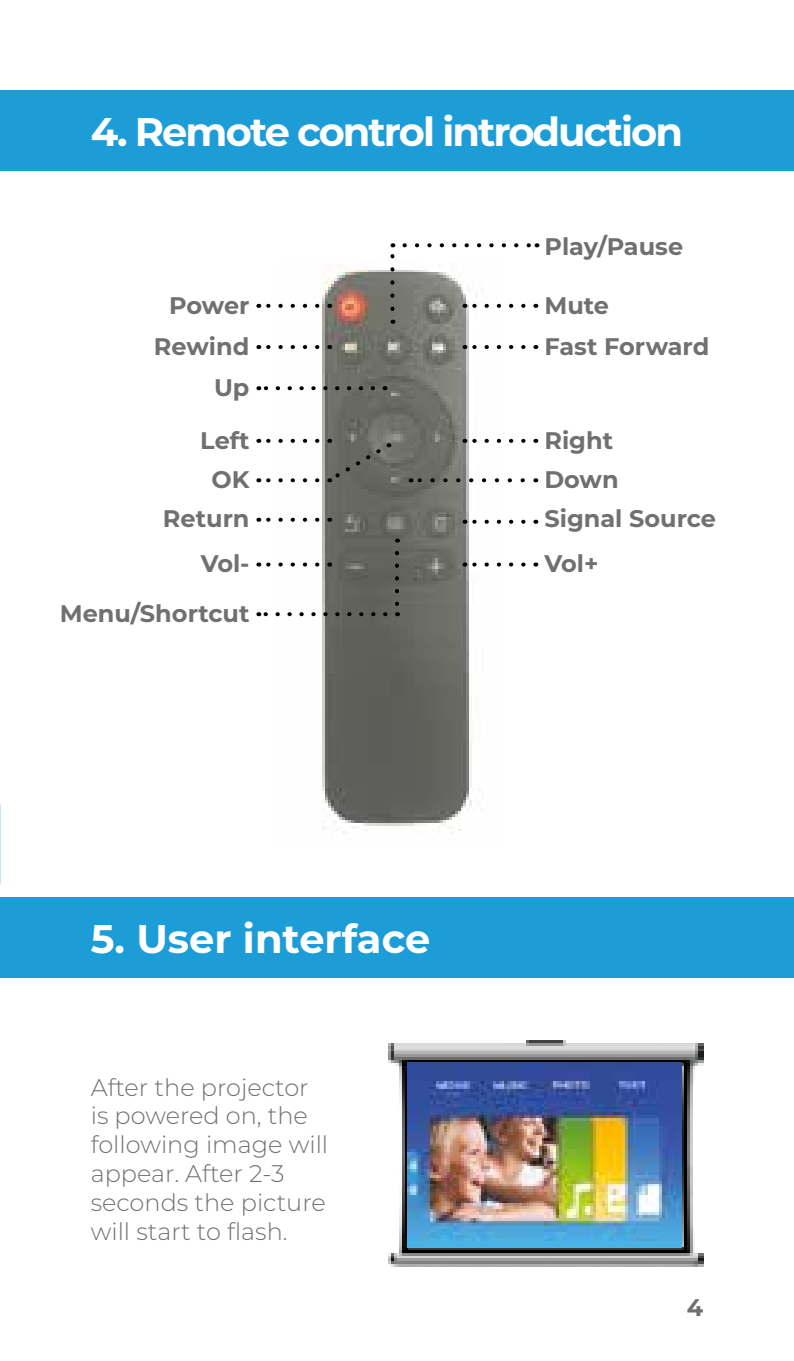
<style>
.page{position:relative;width:794px;height:1361px;background:#fff}
.page>*{position:absolute;margin:0;border:0;box-sizing:border-box;transform-origin:0 0}
.t1{font:700 40px "Montserrat";letter-spacing:-.05em;color:#fff}
.t2{font:700 40px "Montserrat";color:#fff}
.t3{font:300 24px/28.8px "Montserrat";color:#71706f}
.t4{font:700 24px/39.6px "Montserrat";color:#71706f;text-align:right}
</style>
<div class="page">
<div style="left:0;top:91px;width:794px;height:80px;background:#1d9dd8"></div>
<hr style="left:793px;top:639px;width:1px;height:80px;background:#1d9dd8">
<div style="left:0;top:897px;width:794px;height:80px;background:#1d9dd8"></div>
<img style="left:277px;top:264px;width:223px;height:570px">
<svg style="left:404px;top:243px;width:126px;height:4px"></svg>
<svg style="left:390px;top:243px;width:4px;height:66px"></svg>
<svg style="left:464px;top:304px;width:59px;height:4px"></svg>
<svg style="left:258px;top:304px;width:59px;height:4px"></svg>
<svg style="left:464px;top:345px;width:59px;height:4px"></svg>
<svg style="left:258px;top:345px;width:59px;height:4px"></svg>
<svg style="left:258px;top:439px;width:59px;height:4px"></svg>
<svg style="left:464px;top:439px;width:59px;height:4px"></svg>
<svg style="left:464px;top:520px;width:59px;height:4px"></svg>
<svg style="left:464px;top:562px;width:59px;height:4px"></svg>
<svg style="left:417px;top:478px;width:106px;height:4px"></svg>
<svg style="left:258px;top:518px;width:59px;height:4px"></svg>
<svg style="left:258px;top:562px;width:59px;height:4px"></svg>
<svg style="left:395px;top:553px;width:4px;height:63px"></svg>
<svg style="left:258px;top:612px;width:127px;height:4px"></svg>
<svg style="left:329px;top:439px;width:60px;height:44px;background:#66675f"></svg>
<svg style="left:258px;top:478px;width:59px;height:4px"></svg>
<svg style="left:258px;top:386px;width:115px;height:4px"></svg>
<img style="left:389px;top:1040px;width:314px;height:226px">
<img style="left:407px;top:1062px;width:274px;height:185px">
<h1 class="t1" style="left:91px;top:103px;width:594px">4. Remote control introduction</h1>
<p class="t4" style="left:154px;top:283px;width:97px;line-height:41.2px">Power<br>Rewind<br>Up</p>
<p class="t4" style="left:163px;top:419px;width:88px">Left<br>OK<br>Return</p>
<p class="t4" style="left:60px;top:538px;width:191px;line-height:49.6px">Vol-<br>Menu/Shortcut</p>
<p class="t4" style="left:544px;top:226px;width:140px">Play/Pause</p>
<p class="t4" style="left:544px;top:283px;width:166px;line-height:41.2px;text-align:left">Mute<br>Fast Forward</p>
<p class="t4" style="left:544px;top:419px;width:173px;text-align:left">Right<br>Down<br>Signal Source</p>
<p class="t4" style="left:544px;top:543px;width:55px">Vol+</p>
<h1 class="t2" style="left:91px;top:909px;width:341px">5. User interface</h1>
<p class="t3" style="left:91px;top:1072px;width:239px">After the projector is powered on, the following image will appear. After 2-3 seconds the picture will start to flash.</p>
<p class="t4" style="left:686px;top:1286px;width:18px">4</p>
</div>
